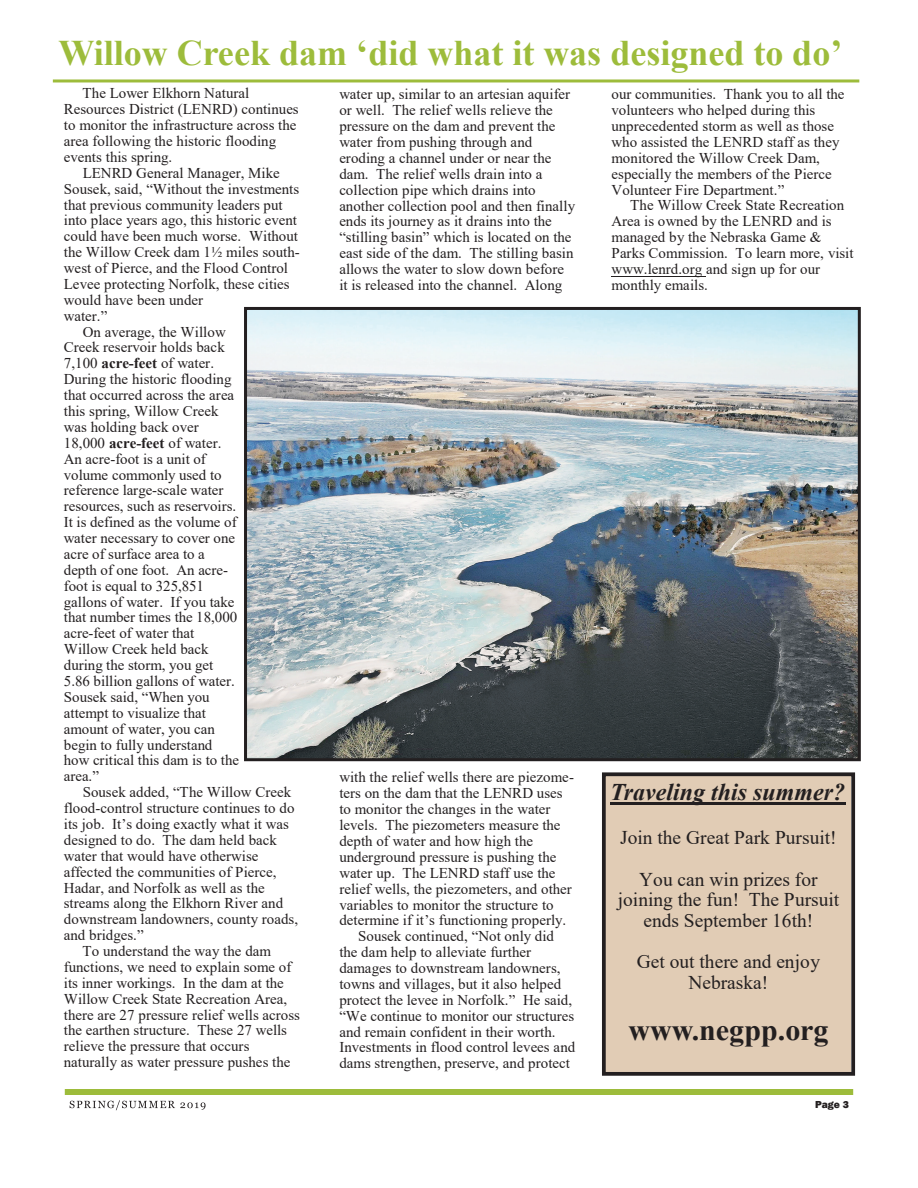
<style>
.page{position:relative;width:918px;height:1188px;background:#fff}
.page>*{position:absolute;margin:0;border:0;box-sizing:border-box;transform-origin:0 0}
.t1{font:700 36px "Times New Roman";color:#9dbc3b}
.t2{font:700 30px "Times New Roman";color:#231f20}
.t3{font:italic 700 24px "Times New Roman";color:#231f20}
.t4{font:19.5px/20.7px "Times New Roman";color:#231f20;text-align:center}
.t5{font:15px/15.9px "Times New Roman";color:#231f20}
.t6{font:800 10.5px "Franklin Gothic";color:#231f20}
.s1{font-weight:700}
</style>
<div class="page">
<img style="left:248px;top:311px;width:609px;height:446px">
<div style="left:605px;top:775px;width:245px;height:299px;background:#e1ccb5"></div>
<svg style="left:70px;top:1100px;width:136px;height:10px"></svg>
<hr style="left:53px;top:79px;width:806px;height:3px;background:#9dbc3b">
<div style="left:65px;top:1089px;width:788px;height:6px;background:#9dbc3b"></div>
<hr style="left:611px;top:276px;width:95px;height:1px;background:#231f20">
<div style="left:244px;top:307px;width:617px;height:454px;border:3px solid #231f20"></div>
<div style="left:602px;top:772px;width:253px;height:304px;border:4px solid #231f20"></div>
<hr style="left:610px;top:803px;width:235px;height:2px;background:#231f20">
<p class="t1" style="left:58px;top:27px;width:785px">Willow Creek dam ‘did what it was designed to do’</p>
<p class="t5" style="left:83px;top:85px;width:168px">The Lower Elkhorn Natural</p>
<p class="t5" style="left:64px;top:101px;width:236px">Resources District (LENRD) continues</p>
<p class="t5" style="left:64px;top:117px;width:234px">to monitor the infrastructure across the</p>
<p class="t5" style="left:64px;top:133px;width:214px">area following the historic flooding</p>
<p class="t5" style="left:64px;top:148px;width:110px">events this spring.</p>
<p class="t5" style="left:83px;top:164px;width:198px">LENRD General Manager, Mike</p>
<p class="t5" style="left:64px;top:180px;width:237px">Sousek, said, “Without the investments</p>
<p class="t5" style="left:64px;top:196px;width:220px">that previous community leaders put</p>
<p class="t5" style="left:64px;top:212px;width:235px">into place years ago, this historic event</p>
<p class="t5" style="left:64px;top:228px;width:236px">could have been much worse. Without</p>
<p class="t5" style="left:64px;top:244px;width:238px">the Willow Creek dam 1½ miles south-</p>
<p class="t5" style="left:64px;top:260px;width:226px">west of Pierce, and the Flood Control</p>
<p class="t5" style="left:64px;top:275px;width:227px">Levee protecting Norfolk, these cities</p>
<p class="t5" style="left:64px;top:291px;width:141px">would have been under</p>
<p class="t5" style="left:64px;top:307px;width:45px">water.”</p>
<p class="t5" style="left:83px;top:323px;width:145px">On average, the Willow</p>
<p class="t5" style="left:64px;top:339px;width:162px">Creek reservoir holds back</p>
<p class="t5" style="left:64px;top:355px;width:152px">7,100 <span class="s1">acre-feet</span> of water.</p>
<p class="t5" style="left:64px;top:371px;width:169px">During the historic flooding</p>
<p class="t5" style="left:64px;top:387px;width:172px">that occurred across the area</p>
<p class="t5" style="left:64px;top:403px;width:156px">this spring, Willow Creek</p>
<p class="t5" style="left:64px;top:418px;width:136px">was holding back over</p>
<p class="t5" style="left:64px;top:434px;width:159px">18,000 <span class="s1">acre-feet</span> of water.</p>
<p class="t5" style="left:64px;top:450px;width:144px">An acre-foot is a unit of</p>
<p class="t5" style="left:64px;top:466px;width:159px">volume commonly used to</p>
<p class="t5" style="left:64px;top:482px;width:161px">reference large-scale water</p>
<p class="t5" style="left:64px;top:498px;width:174px">resources, such as reservoirs.</p>
<p class="t5" style="left:64px;top:514px;width:174px">It is defined as the volume of</p>
<p class="t5" style="left:64px;top:530px;width:173px">water necessary to cover one</p>
<p class="t5" style="left:64px;top:545px;width:142px">acre of surface area to a</p>
<p class="t5" style="left:64px;top:561px;width:166px">depth of one foot. An acre-</p>
<p class="t5" style="left:64px;top:577px;width:142px">foot is equal to 325,851</p>
<p class="t5" style="left:64px;top:593px;width:172px">gallons of water. If you take</p>
<p class="t5" style="left:64px;top:609px;width:175px">that number times the 18,000</p>
<p class="t5" style="left:64px;top:625px;width:132px">acre-feet of water that</p>
<p class="t5" style="left:64px;top:641px;width:146px">Willow Creek held back</p>
<p class="t5" style="left:64px;top:657px;width:151px">during the storm, you get</p>
<p class="t5" style="left:64px;top:673px;width:173px">5.86 billion gallons of water.</p>
<p class="t5" style="left:64px;top:689px;width:147px">Sousek said, “When you</p>
<p class="t5" style="left:64px;top:704px;width:143px">attempt to visualize that</p>
<p class="t5" style="left:64px;top:720px;width:153px">amount of water, you can</p>
<p class="t5" style="left:64px;top:736px;width:150px">begin to fully understand</p>
<p class="t5" style="left:64px;top:752px;width:177px">how critical this dam is to the</p>
<p class="t5" style="left:64px;top:768px;width:37px">area.”</p>
<p class="t5" style="left:83px;top:784px;width:210px">Sousek added, “The Willow Creek</p>
<p class="t5" style="left:64px;top:800px;width:232px">flood-control structure continues to do</p>
<p class="t5" style="left:64px;top:816px;width:227px">its job. It’s doing exactly what it was</p>
<p class="t5" style="left:64px;top:831px;width:215px">designed to do. The dam held back</p>
<p class="t5" style="left:64px;top:847px;width:196px">water that would have otherwise</p>
<p class="t5" style="left:64px;top:863px;width:214px">affected the communities of Pierce,</p>
<p class="t5" style="left:64px;top:879px;width:202px">Hadar, and Norfolk as well as the</p>
<p class="t5" style="left:64px;top:895px;width:221px">streams along the Elkhorn River and</p>
<p class="t5" style="left:64px;top:911px;width:236px">downstream landowners, county roads,</p>
<p class="t5" style="left:64px;top:927px;width:81px">and bridges.”</p>
<p class="t5" style="left:83px;top:943px;width:190px">To understand the way the dam</p>
<p class="t5" style="left:64px;top:958px;width:229px">functions, we need to explain some of</p>
<p class="t5" style="left:64px;top:974px;width:222px">its inner workings. In the dam at the</p>
<p class="t5" style="left:64px;top:990px;width:225px">Willow Creek State Recreation Area,</p>
<p class="t5" style="left:64px;top:1006px;width:238px">there are 27 pressure relief wells across</p>
<p class="t5" style="left:64px;top:1022px;width:225px">the earthen structure. These 27 wells</p>
<p class="t5" style="left:64px;top:1038px;width:187px">relieve the pressure that occurs</p>
<p class="t5" style="left:64px;top:1054px;width:228px">naturally as water pressure pushes the</p>
<p class="t5" style="left:339px;top:86px;width:237px">water up, similar to an artesian aquifer or well. The relief wells relieve the pressure on the dam and prevent the water from pushing through and eroding a channel under or near the dam. The relief wells drain into a collection pipe which drains into another collection pool and then finally ends its journey as it drains into the “stilling basin” which is located on the east side of the dam. The stilling basin allows the water to slow down before it is released into the channel. Along</p>
<p class="t5" style="left:612px;top:86px;width:235px">our communities. Thank you to all the</p>
<p class="t5" style="left:612px;top:102px;width:205px">volunteers who helped during this</p>
<p class="t5" style="left:612px;top:118px;width:224px">unprecedented storm as well as those</p>
<p class="t5" style="left:612px;top:133px;width:230px">who assisted the LENRD staff as they</p>
<p class="t5" style="left:612px;top:149px;width:210px">monitored the Willow Creek Dam,</p>
<p class="t5" style="left:612px;top:165px;width:222px">especially the members of the Pierce</p>
<p class="t5" style="left:612px;top:181px;width:174px">Volunteer Fire Department.”</p>
<p class="t5" style="left:630px;top:197px;width:215px">The Willow Creek State Recreation</p>
<p class="t5" style="left:612px;top:213px;width:222px">Area is owned by the LENRD and is</p>
<p class="t5" style="left:612px;top:229px;width:211px">managed by the Nebraska Game &amp;</p>
<p class="t5" style="left:612px;top:245px;width:244px">Parks Commission. To learn more, visit</p>
<p class="t5" style="left:612px;top:261px;width:210px">www.lenrd.org and sign up for our</p>
<p class="t5" style="left:612px;top:277px;width:98px">monthly emails.</p>
<p class="t5" style="left:339px;top:769px;width:236px">with the relief wells there are piezome-</p>
<p class="t5" style="left:339px;top:785px;width:225px">ters on the dam that the LENRD uses</p>
<p class="t5" style="left:339px;top:801px;width:213px">to monitor the changes in the water</p>
<p class="t5" style="left:339px;top:817px;width:223px">levels. The piezometers measure the</p>
<p class="t5" style="left:339px;top:833px;width:195px">depth of water and how high the</p>
<p class="t5" style="left:339px;top:848px;width:218px">underground pressure is pushing the</p>
<p class="t5" style="left:339px;top:864px;width:218px">water up. The LENRD staff use the</p>
<p class="t5" style="left:339px;top:880px;width:234px">relief wells, the piezometers, and other</p>
<p class="t5" style="left:339px;top:896px;width:216px">variables to monitor the structure to</p>
<p class="t5" style="left:339px;top:912px;width:228px">determine if it’s functioning properly.</p>
<p class="t5" style="left:358px;top:928px;width:197px">Sousek continued, “Not only did</p>
<p class="t5" style="left:339px;top:944px;width:193px">the dam help to alleviate further</p>
<p class="t5" style="left:339px;top:960px;width:223px">damages to downstream landowners,</p>
<p class="t5" style="left:339px;top:975px;width:223px">towns and villages, but it also helped</p>
<p class="t5" style="left:339px;top:991px;width:234px">protect the levee in Norfolk.” He said,</p>
<p class="t5" style="left:339px;top:1007px;width:237px">“We continue to monitor our structures</p>
<p class="t5" style="left:339px;top:1023px;width:218px">and remain confident in their worth.</p>
<p class="t5" style="left:339px;top:1039px;width:237px">Investments in flood control levees and</p>
<p class="t5" style="left:339px;top:1055px;width:232px">dams strengthen, preserve, and protect</p>
<p class="t3" style="left:610px;top:776px;width:236px">Traveling this summer?</p>
<p class="t4" style="left:620px;top:817px;width:218px;line-height:41.2px">Join the Great Park Pursuit!<br>You can win prizes for</p>
<p class="t4" style="left:618px;top:889px;width:223px">joining the fun! The Pursuit ends September 16th!</p>
<p class="t4" style="left:637px;top:951px;width:185px">Get out there and enjoy<br>Nebraska!</p>
<p class="t2" style="left:628px;top:1009px;width:202px">www.negpp.org</p>
<p class="t6" style="left:815px;top:1098px;width:35px">Page 3</p>
</div>
